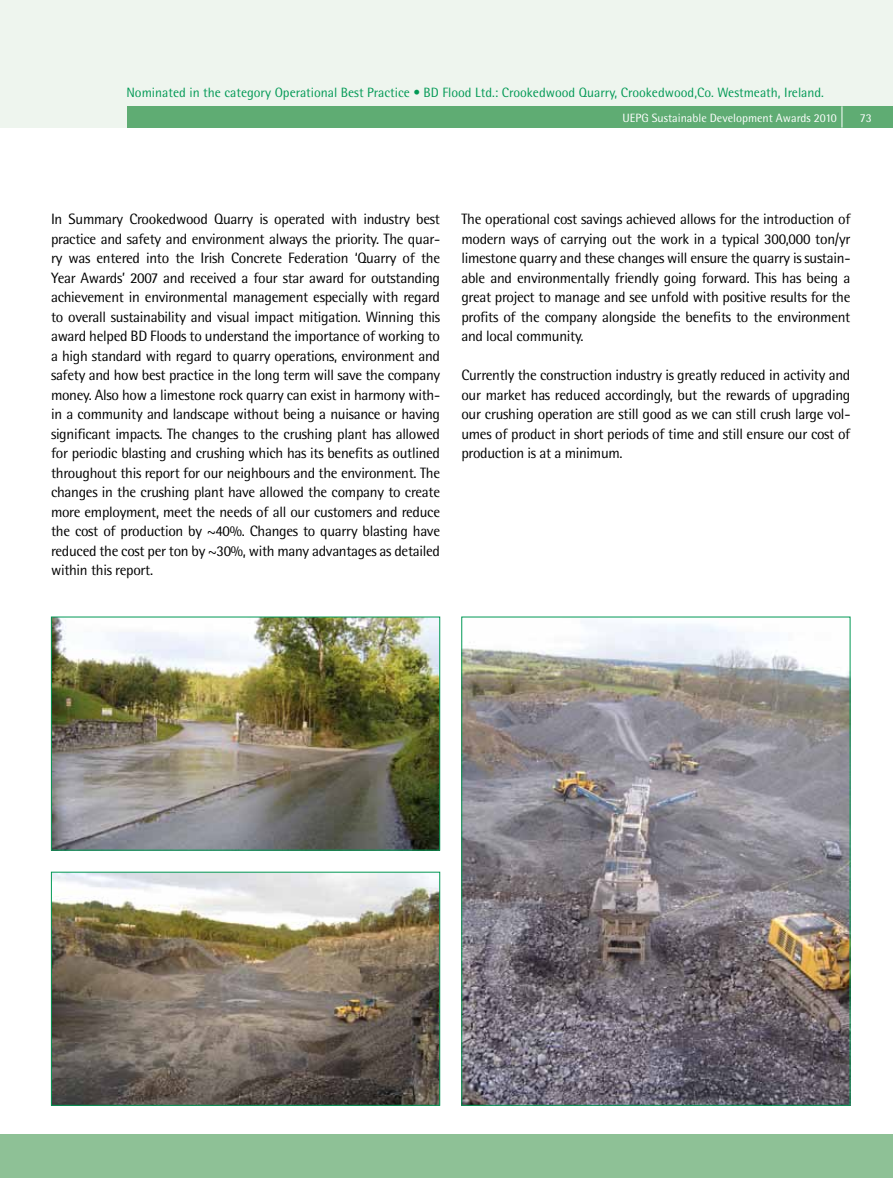
<style>
.page{position:relative;width:893px;height:1178px;background:#fff}
.page>*{position:absolute;margin:0;border:0;box-sizing:border-box;transform-origin:0 0}
.t1{font:15px/19.5px "Rotis Semi Sans";letter-spacing:-.02em;color:#000;text-align:justify}
.t2{font:13.5px "Rotis Semi Sans";color:#029955}
.t3{font:12px "Rotis Semi Sans";color:#fff}
</style>
<div class="page">
<div style="left:0;top:0;width:893px;height:128px;background:#eef5ee"></div>
<div style="left:0;top:1135px;width:893px;height:43px;background:#8ec196"></div>
<div style="left:128px;top:106px;width:765px;height:22px;background:#5fac73"></div>
<svg style="left:842px;top:106px;width:1px;height:22px"></svg>
<img style="left:463px;top:621px;width:385px;height:483px">
<img style="left:53px;top:874px;width:385px;height:230px">
<div style="left:51px;top:872px;width:389px;height:234px;border:1px solid #029955"></div>
<img style="left:53px;top:619px;width:385px;height:229px">
<div style="left:51px;top:617px;width:389px;height:233px;border:1px solid #029955"></div>
<p class="t2" style="left:126px;top:85px;width:699px">Nominated in the category Operational Best Practice • BD Flood Ltd.: Crookedwood Quarry, Crookedwood,Co. Westmeath, Ireland.</p>
<p class="t3" style="left:622px;top:110px;width:216px">UEPG Sustainable Development Awards 2010</p>
<p class="t3" style="left:860px;top:110px;width:14px">73</p>
<p class="t1" style="left:51px;top:209px;width:391px">In Summary Crookedwood Quarry is operated with industry best practice and safety and environment always the priority. The quar&shy;ry was entered into the Irish Concrete Federation ‘Quarry of the Year Awards’ 2007 and received a four star award for outstanding achievement in environmental management especially with regard to overall sustainability and visual impact mitigation. Winning this award helped BD Floods to understand the importance of working to a high standard with regard to quarry operations, environment and safety and how best practice in the long term will save the company money. Also how a limestone rock quarry can exist in harmony with&shy;in a community and landscape without being a nuisance or having significant impacts. The changes to the crushing plant has allowed for periodic blasting and crushing which has its benefits as outlined throughout this report for our neighbours and the environment. The changes in the crushing plant have allowed the company to create more employment, meet the needs of all our customers and reduce the cost of production by ~40%. Changes to quarry blasting have reduced the cost per ton by ~30%, with many advantages as detailed within this report.</p>
<p class="t1" style="left:461px;top:209px;width:391px">The operational cost savings achieved allows for the introduction of modern ways of carrying out the work in a typical 300,000 ton/yr limestone quarry and these changes will ensure the quarry is sustain&shy;able and environmentally friendly going forward. This has being a great project to manage and see unfold with positive results for the profits of the company alongside the benefits to the environment and local community.</p>
<p class="t1" style="left:461px;top:365px;width:391px">Currently the construction industry is greatly reduced in activity and our market has reduced accordingly, but the rewards of upgrading our crushing operation are still good as we can still crush large vol&shy;umes of product in short periods of time and still ensure our cost of production is at a minimum.</p>
</div>
